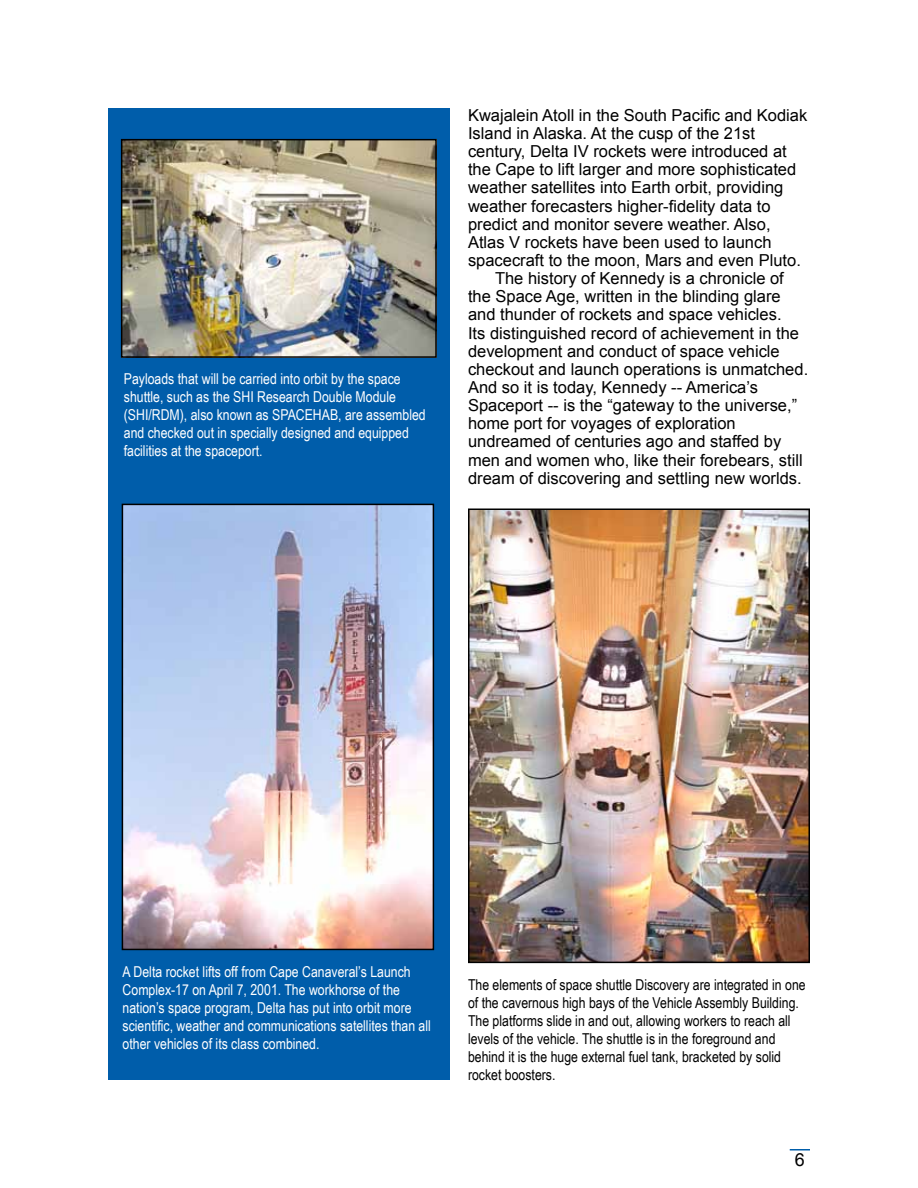
<style>
.page{position:relative;width:918px;height:1188px;background:#fff}
.page>*{position:absolute;margin:0;border:0;box-sizing:border-box;transform-origin:0 0}
.t1{font:18px "Arial";color:#000}
.t2{font:16.5px/18.1px "Arial";color:#000}
.t3{font:15px/18px "Arial Narrow";color:#fff}
.t4{font:15px/18px "Arial Narrow";color:#000}
</style>
<div class="page">
<div style="left:108px;top:108px;width:342px;height:972px;background:#005daa"></div>
<svg style="left:790px;top:1149px;width:20px;height:1px"></svg>
<img style="left:124px;top:142px;width:310px;height:213px">
<div style="left:121px;top:139px;width:316px;height:219px;border:2px solid #000"></div>
<img style="left:125px;top:507px;width:306px;height:440px">
<div style="left:122px;top:504px;width:312px;height:446px;border:2px solid #000"></div>
<img style="left:471px;top:511px;width:336px;height:449px">
<div style="left:468px;top:508px;width:342px;height:455px;border:2px solid #000"></div>
<p class="t3" style="left:124px;top:369px;width:303px">Payloads that will be carried into orbit by the space shuttle, such as the SHI Research Double Module (SHI/RDM), also known as SPACEHAB, are assembled and checked out in specially designed and equipped facilities at the spaceport.</p>
<p class="t2" style="left:468px;top:106px;width:341px">Kwajalein Atoll in the South Pacific and Kodiak Island in Alaska. At the cusp of the 21st century, Delta IV rockets were introduced at the Cape to lift larger and more sophisticated weather satellites into Earth orbit, providing weather forecasters higher-fidelity data to predict and monitor severe weather. Also, Atlas V rockets have been used to launch spacecraft to the moon, Mars and even Pluto.</p>
<p class="t2" style="left:468px;top:269px;width:342px;text-indent:27px">The history of Kennedy is a chronicle of the Space Age, written in the blinding glare and thunder of rockets and space vehicles.<br>Its distinguished record of achievement in the development and conduct of space vehicle checkout and launch operations is unmatched.<br>And so it is today, Kennedy -- America’s Spaceport -- is the “gateway to the universe,” home port for voyages of exploration undreamed of centuries ago and staffed by men and women who, like their forebears, still dream of discovering and settling new worlds.</p>
<p class="t3" style="left:123px;top:963px;width:310px">A Delta rocket lifts off from Cape Canaveral’s Launch Complex-17 on April 7, 2001. The workhorse of the nation’s space program, Delta has put into orbit more scientific, weather and communications satellites than all other vehicles of its class combined.</p>
<p class="t4" style="left:468px;top:976px;width:339px">The elements of space shuttle Discovery are integrated in one of the cavernous high bays of the Vehicle Assembly Building.<br>The platforms slide in and out, allowing workers to reach all levels of the vehicle. The shuttle is in the foreground and behind it is the huge external fuel tank, bracketed by solid rocket boosters.</p>
<p class="t1" style="left:795px;top:1148px;width:12px">6</p>
</div>
